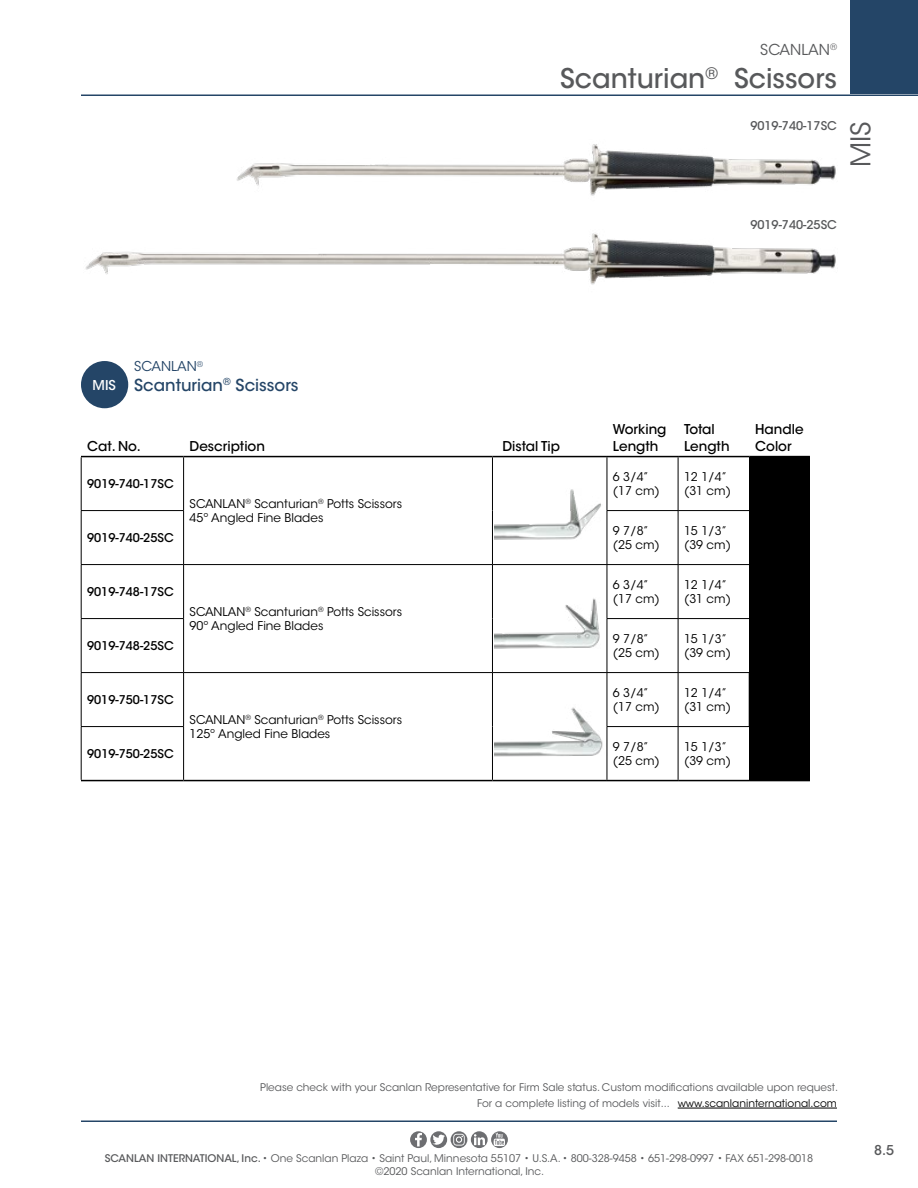
<style>
.page{position:relative;width:918px;height:1188px;background:#fff}
.page>*{position:absolute;margin:0;border:0;box-sizing:border-box;transform-origin:0 0}
.t1{font:500 27px "ITC Avant Garde Std";color:#58595b}
.t2{font:27px "ITC Avant Garde Std";color:#58595b}
.t3{font:500 16.5px "ITC Avant Garde Std";color:#244567}
.t4{font:15px "ITC Avant Garde Std";color:#58595b}
.t5{font:500 13.5px/16.2px "ITC Avant Garde Std";color:#000}
.t6{font:13.5px "ITC Avant Garde Std";color:#244567}
.t7{font:500 13.5px "ITC Avant Garde Std";color:#58595b}
.t8{font:500 13.5px "ITC Avant Garde Std";color:#fff}
.t9{font:12px/14.4px "ITC Avant Garde Std";color:#000}
.t10{font:500 12px "ITC Avant Garde Std";color:#000}
.t11{font:500 12px "ITC Avant Garde Std";color:#58595b}
.t12{font:10.5px/12.6px "ITC Avant Garde Std";color:#58595b;text-align:center}
.s1{color:#000}
.s2{font-weight:500}
</style>
<div class="page">
<hr style="left:81px;top:94px;width:837px;height:2px;background:#244567">
<hr style="left:81px;top:1120px;width:756px;height:2px;background:#244567">
<svg style="left:451px;top:1131px;width:16px;height:17px"></svg>
<svg style="left:453px;top:1134px;width:12px;height:12px"></svg>
<svg style="left:471px;top:1131px;width:17px;height:17px"></svg>
<svg style="left:474px;top:1134px;width:11px;height:11px"></svg>
<svg style="left:491px;top:1131px;width:17px;height:17px"></svg>
<svg style="left:494px;top:1133px;width:11px;height:13px"></svg>
<svg style="left:430px;top:1131px;width:17px;height:17px"></svg>
<svg style="left:432px;top:1134px;width:13px;height:12px"></svg>
<svg style="left:410px;top:1131px;width:17px;height:17px"></svg>
<svg style="left:415px;top:1133px;width:7px;height:13px"></svg>
<div style="left:850px;top:0;width:68px;height:94px;background:#244567"></div>
<hr style="left:678px;top:1108px;width:159px;height:1px;background:#000">
<img style="left:494px;top:488px;width:113px;height:54px">
<img style="left:494px;top:597px;width:113px;height:52px">
<img style="left:494px;top:704px;width:113px;height:52px">
<img style="left:85px;top:144px;width:751px;height:141px">
<div style="left:81px;top:361px;width:47px;height:47px;background:#244567;border-radius:50%"></div>
<div style="left:749px;top:457px;width:61px;height:324px;background:#000"></div>
<hr style="left:749px;top:456px;width:61px;height:1px;background:#000">
<hr style="left:81px;top:456px;width:103px;height:1px;background:#000">
<hr style="left:81px;top:457px;width:1px;height:53px;background:#000">
<hr style="left:184px;top:456px;width:308px;height:1px;background:#000">
<hr style="left:492px;top:456px;width:115px;height:1px;background:#000">
<hr style="left:183px;top:457px;width:1px;height:53px;background:#000">
<hr style="left:492px;top:457px;width:1px;height:54px;background:#000">
<hr style="left:492px;top:511px;width:1px;height:53px;background:#000">
<hr style="left:607px;top:456px;width:71px;height:1px;background:#000">
<hr style="left:678px;top:456px;width:71px;height:1px;background:#000">
<hr style="left:607px;top:457px;width:1px;height:53px;background:#000">
<hr style="left:678px;top:457px;width:1px;height:53px;background:#000">
<hr style="left:81px;top:510px;width:103px;height:1px;background:#000">
<hr style="left:81px;top:511px;width:1px;height:53px;background:#000">
<hr style="left:183px;top:511px;width:1px;height:53px;background:#000">
<hr style="left:607px;top:510px;width:71px;height:1px;background:#000">
<hr style="left:607px;top:511px;width:1px;height:53px;background:#000">
<hr style="left:678px;top:510px;width:71px;height:1px;background:#000">
<hr style="left:678px;top:511px;width:1px;height:53px;background:#000">
<hr style="left:81px;top:565px;width:1px;height:53px;background:#000">
<hr style="left:81px;top:619px;width:1px;height:53px;background:#000">
<hr style="left:492px;top:673px;width:1px;height:54px;background:#000">
<hr style="left:492px;top:727px;width:1px;height:53px;background:#000">
<hr style="left:184px;top:780px;width:308px;height:1px;background:#000">
<hr style="left:492px;top:780px;width:115px;height:1px;background:#000">
<hr style="left:81px;top:727px;width:1px;height:53px;background:#000">
<hr style="left:183px;top:727px;width:1px;height:53px;background:#000">
<hr style="left:81px;top:780px;width:103px;height:1px;background:#000">
<hr style="left:607px;top:727px;width:1px;height:53px;background:#000">
<hr style="left:678px;top:727px;width:1px;height:53px;background:#000">
<hr style="left:607px;top:780px;width:71px;height:1px;background:#000">
<hr style="left:678px;top:780px;width:71px;height:1px;background:#000">
<hr style="left:81px;top:564px;width:103px;height:1px;background:#000">
<hr style="left:184px;top:564px;width:308px;height:1px;background:#000">
<hr style="left:183px;top:565px;width:1px;height:53px;background:#000">
<hr style="left:492px;top:564px;width:115px;height:1px;background:#000">
<hr style="left:492px;top:565px;width:1px;height:54px;background:#000">
<hr style="left:492px;top:619px;width:1px;height:53px;background:#000">
<hr style="left:184px;top:672px;width:308px;height:1px;background:#000">
<hr style="left:492px;top:672px;width:115px;height:1px;background:#000">
<hr style="left:607px;top:564px;width:71px;height:1px;background:#000">
<hr style="left:607px;top:565px;width:1px;height:53px;background:#000">
<hr style="left:678px;top:564px;width:71px;height:1px;background:#000">
<hr style="left:678px;top:565px;width:1px;height:53px;background:#000">
<hr style="left:81px;top:618px;width:103px;height:1px;background:#000">
<hr style="left:183px;top:619px;width:1px;height:53px;background:#000">
<hr style="left:607px;top:618px;width:71px;height:1px;background:#000">
<hr style="left:607px;top:619px;width:1px;height:53px;background:#000">
<hr style="left:678px;top:618px;width:71px;height:1px;background:#000">
<hr style="left:678px;top:619px;width:1px;height:53px;background:#000">
<hr style="left:607px;top:672px;width:71px;height:1px;background:#000">
<hr style="left:607px;top:673px;width:1px;height:53px;background:#000">
<hr style="left:678px;top:672px;width:71px;height:1px;background:#000">
<hr style="left:678px;top:673px;width:1px;height:53px;background:#000">
<hr style="left:607px;top:726px;width:71px;height:1px;background:#000">
<hr style="left:678px;top:726px;width:71px;height:1px;background:#000">
<hr style="left:81px;top:672px;width:103px;height:1px;background:#000">
<hr style="left:81px;top:673px;width:1px;height:53px;background:#000">
<hr style="left:183px;top:673px;width:1px;height:53px;background:#000">
<hr style="left:81px;top:726px;width:103px;height:1px;background:#000">
<h3 class="t4" style="left:760px;top:41px;width:78px">SCANLAN<sup>®</sup></h3>
<h1 class="t1" style="left:560px;top:61px;width:278px">Scanturian<sup>®</sup> Scissors</h1>
<p class="t11" style="left:750px;top:119px;width:88px">9019-740-17SC</p>
<h1 class="t2" style="left:844px;top:167px;width:47px;rotate:-90deg">MIS</h1>
<p class="t11" style="left:750px;top:217px;width:88px">9019-740-25SC</p>
<p class="t8" style="left:93px;top:376px;width:25px">MIS</p>
<p class="t6" style="left:134px;top:358px;width:71px">SCANLAN<sup>®</sup></p>
<h2 class="t3" style="left:134px;top:375px;width:166px">Scanturian<sup>®</sup> Scissors</h2>
<p class="t5" style="left:87px;top:438px;width:55px">Cat. No.</p>
<p class="t5" style="left:190px;top:438px;width:77px">Description</p>
<p class="t5" style="left:502px;top:438px;width:59px">Distal Tip</p>
<p class="t5" style="left:613px;top:421px;width:55px">Working<br>Length</p>
<p class="t5" style="left:684px;top:421px;width:47px">Total<br>Length</p>
<p class="t5" style="left:755px;top:421px;width:50px">Handle<br>Color</p>
<p class="t9" style="left:613px;top:469px;width:48px">6 3/4” (17 cm)</p>
<p class="t9" style="left:684px;top:469px;width:48px">12 1/4” (31 cm)</p>
<p class="t10" style="left:87px;top:476px;width:88px">9019-740-17SC</p>
<p class="t9" style="left:190px;top:496px;width:214px">SCANLAN<sup>®</sup> Scanturian<sup>®</sup> Potts Scissors<br>45º Angled Fine Blades</p>
<p class="t10" style="left:87px;top:530px;width:88px">9019-740-25SC</p>
<p class="t9" style="left:613px;top:523px;width:48px">9 7/8” (25 cm)</p>
<p class="t9" style="left:684px;top:523px;width:48px">15 1/3” (39 cm)</p>
<p class="t10" style="left:87px;top:584px;width:88px">9019-748-17SC</p>
<p class="t9" style="left:190px;top:604px;width:214px">SCANLAN<sup>®</sup> Scanturian<sup>®</sup> Potts Scissors<br>90º Angled Fine Blades</p>
<p class="t9" style="left:613px;top:577px;width:48px">6 3/4” (17 cm)</p>
<p class="t9" style="left:684px;top:577px;width:48px">12 1/4” (31 cm)</p>
<p class="t10" style="left:87px;top:638px;width:88px">9019-748-25SC</p>
<p class="t9" style="left:613px;top:631px;width:48px">9 7/8” (25 cm)</p>
<p class="t9" style="left:684px;top:631px;width:48px">15 1/3” (39 cm)</p>
<p class="t10" style="left:87px;top:692px;width:88px">9019-750-17SC</p>
<p class="t9" style="left:190px;top:712px;width:214px">SCANLAN<sup>®</sup> Scanturian<sup>®</sup> Potts Scissors<br>125º Angled Fine Blades</p>
<p class="t9" style="left:613px;top:685px;width:48px">6 3/4” (17 cm)</p>
<p class="t9" style="left:684px;top:685px;width:48px">12 1/4” (31 cm)</p>
<p class="t10" style="left:87px;top:746px;width:88px">9019-750-25SC</p>
<p class="t9" style="left:613px;top:739px;width:48px">9 7/8” (25 cm)</p>
<p class="t9" style="left:684px;top:739px;width:48px">15 1/3” (39 cm)</p>
<p class="t12" style="left:260px;top:1079px;width:580px;line-height:15.9px;text-align:right">Please check with your Scanlan Representative for Firm Sale status. Custom modifications available upon request.<br>For a complete listing of models visit... <span class="s1">www.scanlaninternational.com</span></p>
<p class="t12" style="left:105px;top:1152px;width:710px"><span class="s2">SCANLAN INTERNATIONAL, Inc.</span> • One Scanlan Plaza • Saint Paul, Minnesota 55107 • U.S.A. • 800-328-9458 • 651-298-0997 • FAX 651-298-0018 ©2020 Scanlan International, Inc.</p>
<p class="t7" style="left:874px;top:1141px;width:21px">8.5</p>
</div>
